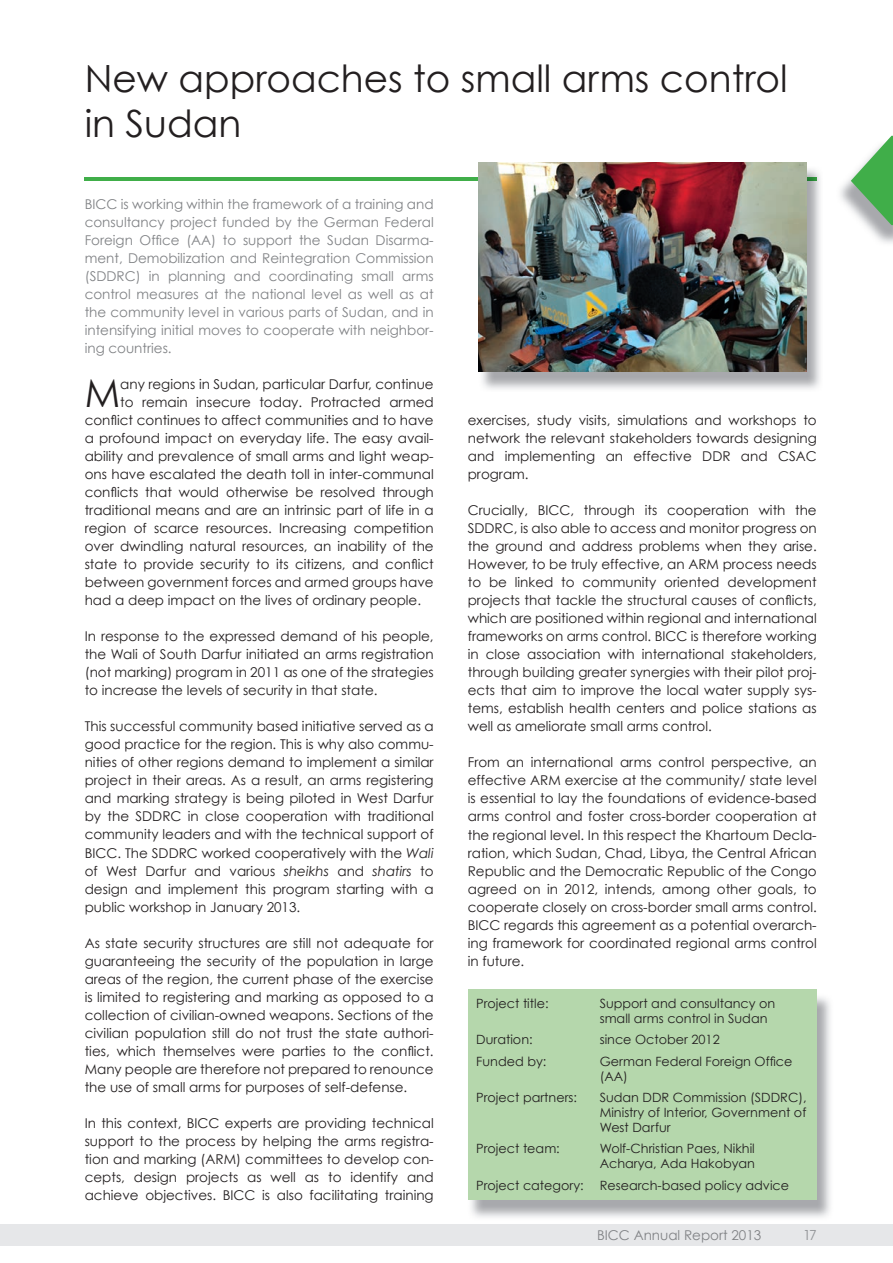
<style>
.page{position:relative;width:893px;height:1263px;background:#fff}
.page>*{position:absolute;margin:0;border:0;box-sizing:border-box;transform-origin:0 0}
.t1{font:38.55px "Century Gothic";color:#231f20}
.t2{font:37.5px/45px "Century Gothic";color:#231f20}
.t3{font:15px "Avant Garde Gothic Itc T";color:#939598}
.t4{font:13.5px/18px "Century Gothic";color:#231f20;text-align:justify}
.t5{font:13.5px/18px "Century Gothic";color:#808285;text-align:justify}
.t6{font:12.75px/15px "Century Gothic";color:#231f20}
.s1{font-style:italic}
</style>
<div class="page">
<div style="left:0;top:1224px;width:892px;height:21px;background:#e6e7e9"></div>
<svg style="left:850px;top:136px;width:42px;height:89px"></svg>
<hr style="left:85px;top:177px;width:731px;height:3px;background:#40ae49">
<img style="left:468px;top:993px;width:362px;height:225px">
<div style="left:467px;top:989px;width:349px;height:210px;background:#b5d7ac"></div>
<img style="left:478px;top:166px;width:342px;height:223px">
<img style="left:805px;top:177px;width:11px;height:3px">
<img style="left:478px;top:162px;width:327px;height:209px">
<h2 class="t2" style="left:85px;top:55px;width:704px">New approaches to small arms control in Sudan</h2>
<p class="t5" style="left:85px;top:195px;width:350px">BICC is working within the framework of a training and consultancy project funded by the German Federal Foreign Office (AA) to support the Sudan Disarma&shy;ment, Demobilization and Reintegration Commission (SDDRC) in planning and coordinating small arms control measures at the national level as well as at the community level in various parts of Sudan, and in intensifying initial moves to cooperate with neighbor&shy;ing countries.</p>
<h1 class="t1" style="left:85px;top:370px;width:37px">M</h1>
<p class="t4" style="left:120px;top:375px;width:315px">any regions in Sudan, particular Darfur, continue</p>
<p class="t4" style="left:120px;top:393px;width:315px">to remain insecure today. Protracted armed</p>
<p class="t4" style="left:85px;top:411px;width:350px">conflict continues to affect communities and to have</p>
<p class="t4" style="left:85px;top:429px;width:350px">a profound impact on everyday life. The easy avail-</p>
<p class="t4" style="left:85px;top:447px;width:350px">ability and prevalence of small arms and light weap-</p>
<p class="t4" style="left:85px;top:465px;width:350px">ons have escalated the death toll in inter-communal</p>
<p class="t4" style="left:85px;top:483px;width:350px">conflicts that would otherwise be resolved through</p>
<p class="t4" style="left:85px;top:501px;width:350px">traditional means and are an intrinsic part of life in a</p>
<p class="t4" style="left:85px;top:519px;width:350px">region of scarce resources. Increasing competition</p>
<p class="t4" style="left:85px;top:537px;width:350px">over dwindling natural resources, an inability of the</p>
<p class="t4" style="left:85px;top:555px;width:350px">state to provide security to its citizens, and conflict</p>
<p class="t4" style="left:85px;top:573px;width:350px">between government forces and armed groups have</p>
<p class="t4" style="left:85px;top:591px;width:338px">had a deep impact on the lives of ordinary people.</p>
<p class="t4" style="left:85px;top:627px;width:350px">In response to the expressed demand of his people, the Wali of South Darfur initiated an arms registration (not marking) program in 2011 as one of the strategies to increase the levels of security in that state.</p>
<p class="t4" style="left:85px;top:717px;width:350px">This successful community based initiative served as a good practice for the region. This is why also commu&shy;nities of other regions demand to implement a similar project in their areas. As a result, an arms registering and marking strategy is being piloted in West Darfur by the SDDRC in close cooperation with traditional community leaders and with the technical support of BICC. The SDDRC worked cooperatively with the <span class="s1">Wali </span>of West Darfur and various <span class="s1">sheikhs</span> and <span class="s1">shatirs</span> to design and implement this program starting with a public workshop in January 2013.</p>
<p class="t4" style="left:85px;top:933px;width:350px">As state security structures are still not adequate for guaranteeing the security of the population in large areas of the region, the current phase of the exercise is limited to registering and marking as opposed to a collection of civilian-owned weapons. Sections of the civilian population still do not trust the state authori&shy;ties, which themselves were parties to the conflict.<br>Many people are therefore not prepared to renounce the use of small arms for purposes of self-defense.</p>
<p class="t4" style="left:85px;top:1113px;width:350px">In this context, BICC experts are providing technical support to the process by helping the arms registra&shy;tion and marking (ARM) committees to develop con&shy;cepts, design projects as well as to identify and achieve objectives. BICC is also facilitating training</p>
<p class="t4" style="left:467px;top:411px;width:350px">exercises, study visits, simulations and workshops to network the relevant stakeholders towards designing and implementing an effective DDR and CSAC program.</p>
<p class="t4" style="left:467px;top:501px;width:350px">Crucially, BICC, through its cooperation with the SDDRC, is also able to access and monitor progress on the ground and address problems when they arise.<br>However, to be truly effective, an ARM process needs to be linked to community oriented development projects that tackle the structural causes of conflicts, which are positioned within regional and international frameworks on arms control. BICC is therefore working in close association with international stakeholders, through building greater synergies with their pilot proj&shy;ects that aim to improve the local water supply sys&shy;tems, establish health centers and police stations as well as ameliorate small arms control.</p>
<p class="t4" style="left:467px;top:753px;width:350px">From an international arms control perspective, an effective ARM exercise at the community/ state level is essential to lay the foundations of evidence-based arms control and foster cross-border cooperation at the regional level. In this respect the Khartoum Decla&shy;ration, which Sudan, Chad, Libya, the Central African Republic and the Democratic Republic of the Congo agreed on in 2012, intends, among other goals, to cooperate closely on cross-border small arms control.<br>BICC regards this agreement as a potential overarch&shy;ing framework for coordinated regional arms control in future.</p>
<p class="t6" style="left:476px;top:995px;width:74px">Project title:</p>
<p class="t6" style="left:599px;top:995px;width:177px">Support and consultancy on small arms control in Sudan</p>
<p class="t6" style="left:476px;top:1031px;width:58px">Duration:</p>
<p class="t6" style="left:599px;top:1031px;width:121px">since October 2012</p>
<p class="t6" style="left:476px;top:1052px;width:72px">Funded by:</p>
<p class="t6" style="left:599px;top:1052px;width:194px">German Federal Foreign Office (AA)</p>
<p class="t6" style="left:476px;top:1089px;width:102px">Project partners:</p>
<p class="t6" style="left:599px;top:1089px;width:208px;text-align:justify">Sudan DDR Commission (SDDRC), Ministry of Interior, Government of West Darfur</p>
<p class="t6" style="left:476px;top:1140px;width:85px">Project team:</p>
<p class="t6" style="left:599px;top:1140px;width:157px">Wolf-Christian Paes, Nikhil<br>Acharya, Ada Hakobyan</p>
<p class="t6" style="left:476px;top:1177px;width:314px">Project category: Research-based policy advice</p>
<p class="t5" style="left:597px;top:1225px;width:166px">BICC Annual Report 2013</p>
<p class="t3" style="left:802px;top:1225px;width:15px">17</p>
</div>
